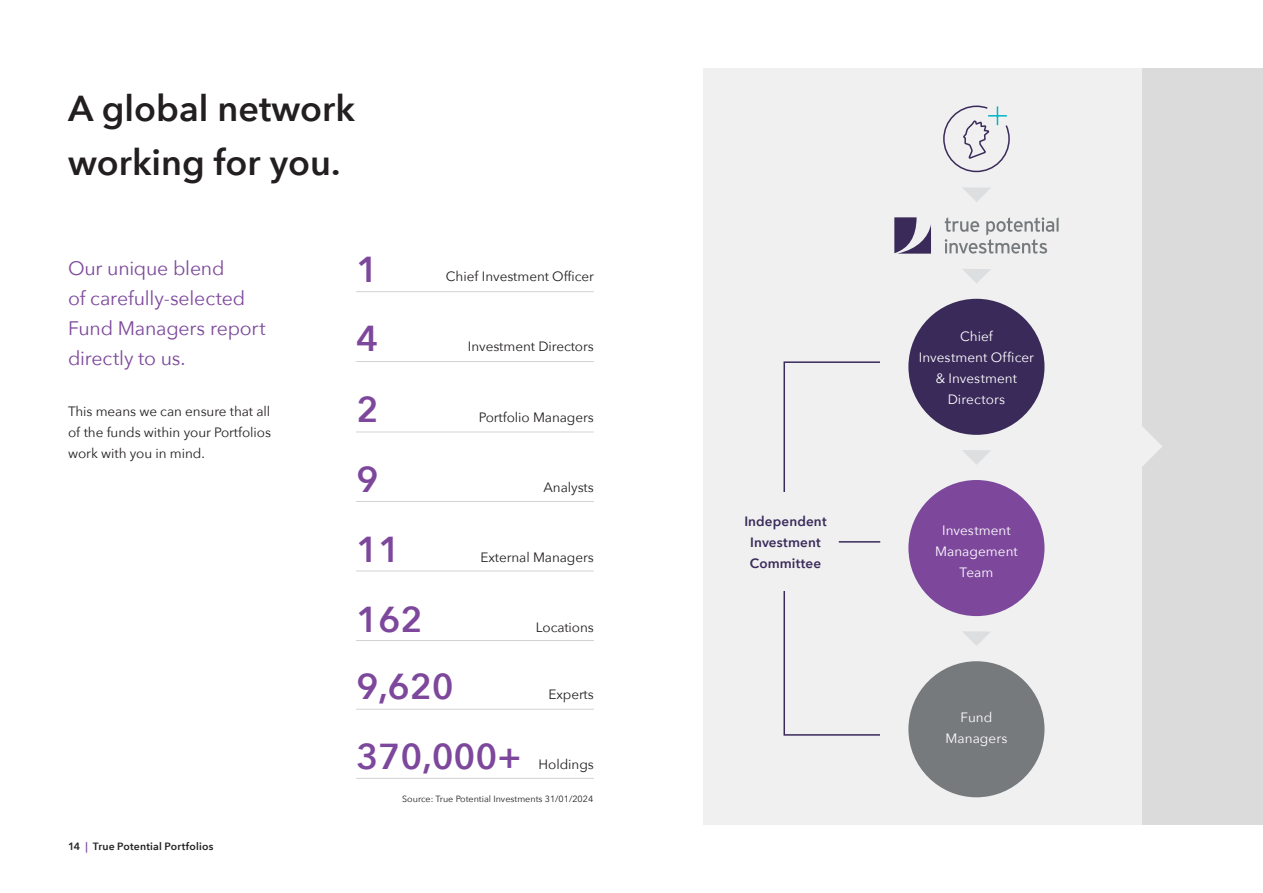
<style>
.page{position:relative;width:1263px;height:893px;background:#fff}
.page>*{position:absolute;margin:0;border:0;box-sizing:border-box;transform-origin:0 0}
.t1{font:600 36px/54px "Avenir Next";color:#231f20}
.t2{font:600 36px "Avenir Next";color:#7d489c}
.t3{font:19.5px/30px "Avenir Next";letter-spacing:-.01em;color:#7d489c}
.t4{font:13.5px/21px "Avenir Next";letter-spacing:-.005em;color:#231f20;text-align:justify}
.t5{font:13.5px/21px "Avenir Next";letter-spacing:.005em;color:#fff;text-align:center}
.t6{font:600 13.5px/21px "Avenir Next";letter-spacing:.01em;color:#3a2a5a;text-align:center}
.t7{font:600 10.5px "Avenir Next";letter-spacing:.02em;color:#231f20}
.t8{font:9px "Avenir Next";color:#231f20}
.s1{color:#7d489c}
</style>
<div class="page">
<div style="left:703px;top:68px;width:560px;height:757px;background:#eff0ef"></div>
<svg style="left:945px;top:217px;width:113px;height:37px"></svg>
<svg style="left:894px;top:217px;width:37px;height:37px"></svg>
<div style="left:908px;top:299px;width:136px;height:136px;background:#3a2a5a;border-radius:50%"></div>
<div style="left:908px;top:480px;width:136px;height:136px;background:#7d489c;border-radius:50%"></div>
<div style="left:908px;top:661px;width:136px;height:136px;background:#767a7d;border-radius:50%"></div>
<hr style="left:839px;top:541px;width:41px;height:2px;background:#3a2a5a">
<svg style="left:943px;top:105px;width:67px;height:68px"></svg>
<div style="left:1143px;top:68px;width:120px;height:757px;background:#dbdbdc"></div>
<svg style="left:1142px;top:412px;width:20px;height:69px"></svg>
<svg style="left:963px;top:188px;width:27px;height:14px"></svg>
<svg style="left:963px;top:269px;width:28px;height:14px"></svg>
<svg style="left:962px;top:450px;width:28px;height:14px"></svg>
<svg style="left:963px;top:631px;width:27px;height:15px"></svg>
<hr style="left:356px;top:291px;width:238px;height:1px;background:#d3d3d4">
<hr style="left:356px;top:361px;width:238px;height:1px;background:#d3d3d4">
<hr style="left:356px;top:432px;width:238px;height:1px;background:#d3d3d4">
<hr style="left:356px;top:501px;width:238px;height:1px;background:#d3d3d4">
<hr style="left:356px;top:571px;width:238px;height:1px;background:#d3d3d4">
<hr style="left:356px;top:640px;width:238px;height:1px;background:#d3d3d4">
<hr style="left:356px;top:709px;width:238px;height:1px;background:#d3d3d4">
<hr style="left:356px;top:778px;width:238px;height:1px;background:#d3d3d4">
<p class="t1" style="left:68px;top:81px;width:288px">A global network working for you.</p>
<p class="t3" style="left:68px;top:252px;width:199px">Our unique blend<br>of carefully-selected<br>Fund Managers report directly to us.</p>
<p class="t4" style="left:68px;top:400px;width:204px">This means we can ensure that all of the funds within your Portfolios work with you in mind.</p>
<p class="t2" style="left:356px;top:238px;width:23px">1</p>
<p class="t2" style="left:356px;top:308px;width:23px">4</p>
<p class="t2" style="left:356px;top:378px;width:23px">2</p>
<p class="t2" style="left:356px;top:448px;width:23px">9</p>
<p class="t2" style="left:356px;top:518px;width:45px">11</p>
<p class="t2" style="left:356px;top:588px;width:67px">162</p>
<p class="t4" style="left:446px;top:266px;width:149px">Chief Investment Officer</p>
<p class="t4" style="left:468px;top:335px;width:127px">Investment Directors</p>
<p class="t4" style="left:479px;top:406px;width:116px">Portfolio Managers</p>
<p class="t4" style="left:544px;top:476px;width:52px">Analysts</p>
<p class="t4" style="left:480px;top:546px;width:115px">External Managers</p>
<p class="t4" style="left:536px;top:616px;width:59px">Locations</p>
<p class="t2" style="left:356px;top:656px;width:99px">9,620</p>
<p class="t2" style="left:356px;top:726px;width:167px">370,000+</p>
<p class="t4" style="left:548px;top:683px;width:47px">Experts</p>
<p class="t4" style="left:539px;top:753px;width:57px">Holdings</p>
<p class="t7" style="left:68px;top:838px;width:147px">14 <span class="s1">|</span> True Potential Portfolios</p>
<p class="t8" style="left:402px;top:791px;width:192px">Source: True Potential Investments 31/01/2024</p>
<p class="t6" style="left:744px;top:510px;width:84px">Independent<br>Investment<br>Committee</p>
<p class="t5" style="left:960px;top:325px;width:34px">Chief</p>
<p class="t5" style="left:919px;top:346px;width:117px">Investment Officer</p>
<p class="t5" style="left:936px;top:367px;width:83px">&amp; Investment<br>Directors</p>
<p class="t5" style="left:942px;top:519px;width:70px">Investment</p>
<p class="t5" style="left:935px;top:540px;width:84px">Management</p>
<p class="t5" style="left:960px;top:561px;width:35px">Team</p>
<p class="t5" style="left:960px;top:707px;width:33px">Fund</p>
<p class="t5" style="left:945px;top:728px;width:63px">Managers</p>
</div>
